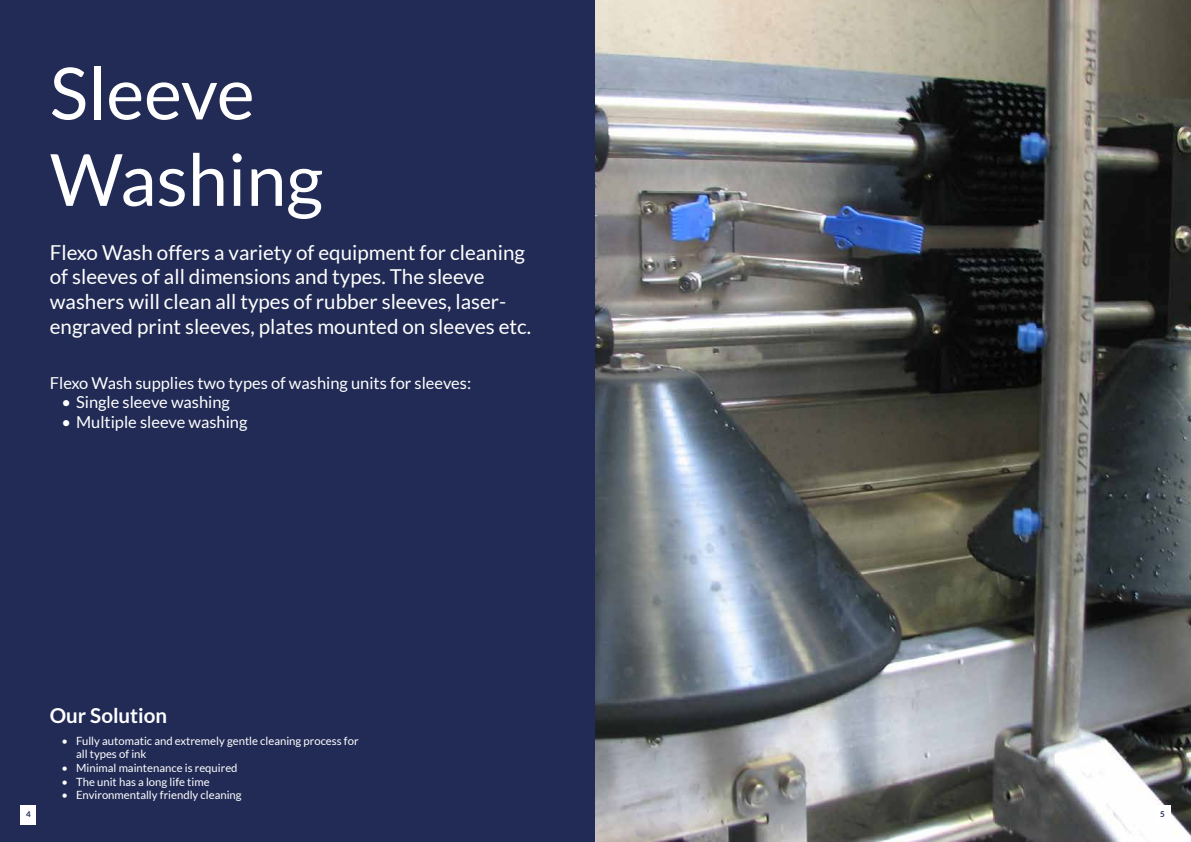
<style>
.page{position:relative;width:1191px;height:842px;background:#fff}
.page>*{position:absolute;margin:0;border:0;box-sizing:border-box;transform-origin:0 0}
.t1{font:72px/86.4px "Lato";color:#fff}
.t2{font:20.6px/24.7px "Lato";color:#fff}
.t3{font:700 20.6px "Lato";color:#fff}
.t4{font:16.5px "Lato";color:#fff}
.t5{font:11.3px/13.6px "Lato";color:#fff}
.t6{font:700 8px "Lato";color:#212b55}
</style>
<div class="page">
<div style="left:0;top:0;width:595px;height:842px;background:#212b55"></div>
<img style="left:595px;top:0;width:596px;height:842px">
<div style="left:20px;top:805px;width:16px;height:19px;background:#fff"></div>
<div style="left:1154px;top:805px;width:16px;height:19px;background:#fff"></div>
<h1 class="t1" style="left:50px;top:50px;width:275px">Sleeve<br>Washing</h1>
<p class="t2" style="left:50px;top:240px;width:483px">Flexo Wash offers a variety of equipment for cleaning of sleeves of all dimensions and types. The sleeve washers will clean all types of rubber sleeves, laser&shy;engraved print sleeves, plates mounted on sleeves etc.</p>
<p class="t4" style="left:50px;top:373px;width:423px">Flexo Wash supplies two types of washing units for sleeves:</p>
<p class="t4" style="left:61px;top:393px;width:170px">• Single sleeve washing</p>
<p class="t4" style="left:61px;top:413px;width:187px">• Multiple sleeve washing</p>
<p class="t3" style="left:50px;top:704px;width:119px">Our Solution</p>
<p class="t5" style="left:76px;top:734px;width:284px;text-indent:-15px">• Fully automatic and extremely gentle cleaning process for all types of ink</p>
<p class="t5" style="left:61px;top:761px;width:178px">• Minimal maintenance is required</p>
<p class="t5" style="left:61px;top:775px;width:150px">• The unit has a long life time</p>
<p class="t5" style="left:61px;top:788px;width:182px">• Environmentally friendly cleaning</p>
<p class="t6" style="left:26px;top:810px;width:6px">4</p>
<p class="t6" style="left:1160px;top:810px;width:6px">5</p>
</div>
